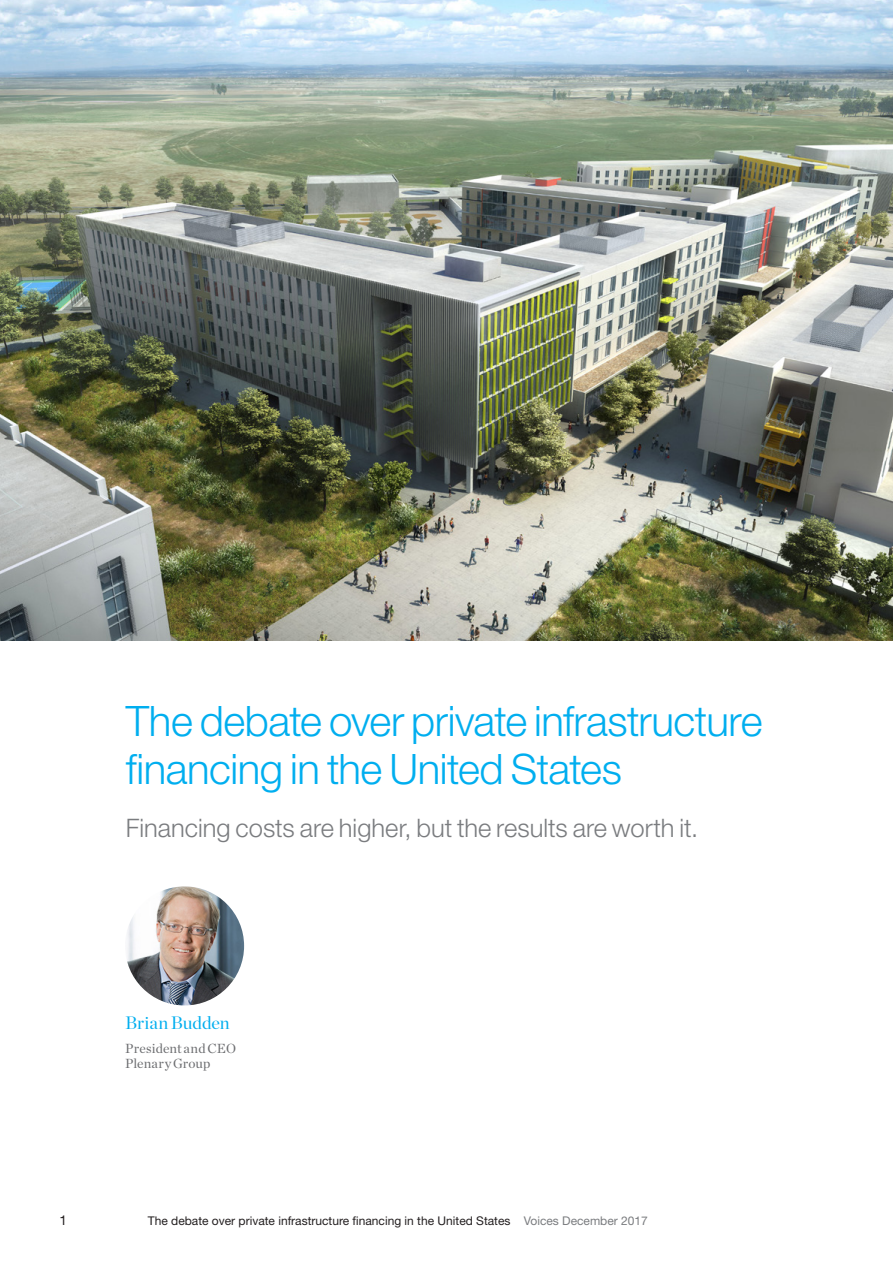
<style>
.page{position:relative;width:893px;height:1263px;background:#fff}
.page>*{position:absolute;margin:0;border:0;box-sizing:border-box;transform-origin:0 0}
.Chapter_heading{font:300 42px/48px "Helvetica Neue LT Std";letter-spacing:-.015em;color:#00aeef}
.Intro_blurb__grey{font:300 25.5px "Helvetica Neue LT Std";color:#7a7c7f}
.t1{font:18px "Chronicle Display";color:#00aeef}
.t2{font:13.5px/15px "Chronicle Deck";letter-spacing:.01em;color:#6c6d70}
.t3{font:13.5px "Helvetica Neue LT Std";color:#231f20}
.t4{font:12px "Helvetica Neue LT Std";color:#231f20}
.s1{color:#7a7c7f}
</style>
<div class="page">
<img style="left:0;top:0;width:893px;height:640px">
<img style="left:125px;top:886px;width:119px;height:119px;border-radius:60px">
<p class="Chapter_heading" style="left:126px;top:696px;width:638px">The debate over private infrastructure financing in the United States</p>
<p class="Intro_blurb__grey" style="left:126px;top:812px;width:574px">Financing costs are higher, but the results are worth it.</p>
<p class="t1" style="left:125px;top:1009px;width:106px">Brian Budden</p>
<p class="t2" style="left:125px;top:1040px;width:113px">President and CEO<br>Plenary Group</p>
<p class="t3" style="left:60px;top:1212px;width:9px">1</p>
<p class="t4" style="left:148px;top:1213px;width:501px">The debate over private infrastructure financing in the United States <span class="s1">Voices December 2017</span></p>
</div>
